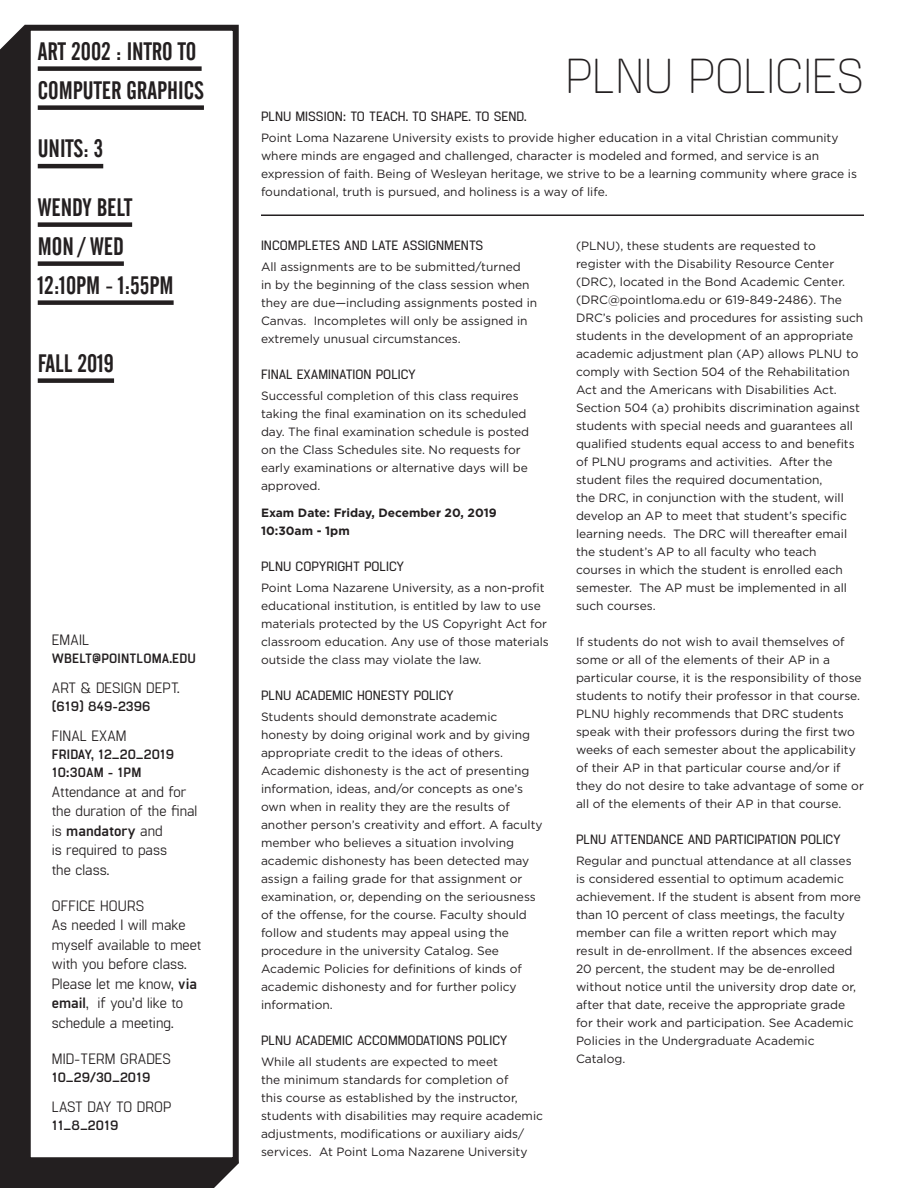
<style>
.page{position:relative;width:918px;height:1188px;background:#fff}
.page>*{position:absolute;margin:0;border:0;box-sizing:border-box;transform-origin:0 0}
.t1{font:100 49.05px "Manifold CF";letter-spacing:.01em;color:#231f20}
.t2{font:25.05px/39px "Alternate Gothic No 2 BT";color:#231f20}
.t3{font:15px/19.5px "Manifold CF";color:#231f20}
.t4{font:15px "Manifold CF";letter-spacing:-.02em;color:#231f20}
.t5{font:600 13.5px "Manifold CF";color:#231f20}
.t6{font:700 13.5px/18px "Manifold CF";color:#231f20}
.t7{font:12px/18px "Gotham";color:#231f20}
.t8{font:700 12px/18px "Gotham";color:#231f20}
.s1{font-weight:700}
</style>
<div class="page">
<div style="left:0;top:25px;width:239px;height:1163px;background:#231f20"></div>
<div style="left:28px;top:28px;width:208px;height:1132px;background:#fff"></div>
<div style="left:25px;top:25px;width:214px;height:1138px;border:6px solid #231f20"></div>
<div style="left:38px;top:66px;width:164px;height:5px;background:#231f20"></div>
<div style="left:38px;top:105px;width:166px;height:5px;background:#231f20"></div>
<hr style="left:38px;top:164px;width:65px;height:4px;background:#231f20">
<div style="left:38px;top:222px;width:94px;height:5px;background:#231f20"></div>
<div style="left:38px;top:261px;width:86px;height:5px;background:#231f20"></div>
<div style="left:38px;top:300px;width:136px;height:5px;background:#231f20"></div>
<div style="left:38px;top:378px;width:76px;height:5px;background:#231f20"></div>
<hr style="left:261px;top:214px;width:603px;height:2px;background:#231f20">
<h2 class="t2" style="left:38px;top:32px;width:168px">ART 2002 : INTRO TO<br>COMPUTER GRAPHICS</h2>
<h2 class="t2" style="left:38px;top:129px;width:67px">UNITS: 3</h2>
<h2 class="t2" style="left:38px;top:188px;width:137px">WENDY BELT<br>MON / WED<br>12:10PM - 1:55PM</h2>
<h2 class="t2" style="left:38px;top:344px;width:78px">FALL 2019</h2>
<p class="t3" style="left:52px;top:631px;width:39px">EMAIL</p>
<p class="t6" style="left:52px;top:651px;width:146px">WBELT@POINTLOMA.EDU</p>
<p class="t3" style="left:52px;top:679px;width:129px">ART &amp; DESIGN DEPT.</p>
<p class="t6" style="left:52px;top:699px;width:100px">(619) 849-2396</p>
<p class="t3" style="left:52px;top:727px;width:76px">FINAL EXAM</p>
<p class="t6" style="left:52px;top:747px;width:124px">FRIDAY, 12_20_2019<br>10:30AM - 1PM</p>
<p class="t3" style="left:52px;top:783px;width:147px">Attendance at and for the duration of the final is <span class="s1">mandatory</span> and<br>is required to pass<br>the class.</p>
<p class="t3" style="left:52px;top:897px;width:151px">OFFICE HOURS<br>As needed I will make myself available to meet with you before class.<br>Please let me know, <span class="s1">via email</span>, if you’d like to schedule a meeting.</p>
<p class="t3" style="left:52px;top:1050px;width:121px">MID-TERM GRADES</p>
<p class="t6" style="left:52px;top:1069px;width:100px">10_29/30_2019</p>
<p class="t4" style="left:52px;top:1098px;width:121px">LAST DAY TO DROP</p>
<p class="t6" style="left:52px;top:1117px;width:68px">11_8_2019</p>
<p class="t1" style="left:566px;top:48px;width:300px">PLNU POLICIES</p>
<p class="t5" style="left:261px;top:109px;width:267px">PLNU MISSION: TO TEACH. TO SHAPE. TO SEND.</p>
<p class="t7" style="left:261px;top:129px;width:598px">Point Loma Nazarene University exists to provide higher education in a vital Christian community where minds are engaged and challenged, character is modeled and formed, and service is an expression of faith. Being of Wesleyan heritage, we strive to be a learning community where grace is foundational, truth is pursued, and holiness is a way of life.</p>
<p class="t5" style="left:261px;top:238px;width:224px">INCOMPLETES AND LATE ASSIGNMENTS</p>
<p class="t7" style="left:261px;top:258px;width:278px">All assignments are to be submitted/turned<br>in by the beginning of the class session when they are due—including assignments posted in Canvas. Incompletes will only be assigned in extremely unusual circumstances.</p>
<p class="t5" style="left:261px;top:367px;width:156px">FINAL EXAMINATION POLICY</p>
<p class="t7" style="left:261px;top:387px;width:270px">Successful completion of this class requires taking the final examination on its scheduled day. The final examination schedule is posted on the Class Schedules site. No requests for early examinations or alternative days will be approved.</p>
<p class="t8" style="left:261px;top:504px;width:237px">Exam Date: Friday, December 20, 2019<br>10:30am - 1pm</p>
<p class="t5" style="left:261px;top:559px;width:145px">PLNU COPYRIGHT POLICY</p>
<p class="t7" style="left:261px;top:579px;width:289px">Point Loma Nazarene University, as a non-profit educational institution, is entitled by law to use materials protected by the US Copyright Act for classroom education. Any use of those materials outside the class may violate the law.</p>
<p class="t5" style="left:261px;top:688px;width:194px">PLNU ACADEMIC HONESTY POLICY</p>
<p class="t7" style="left:261px;top:708px;width:283px">Students should demonstrate academic honesty by doing original work and by giving appropriate credit to the ideas of others.<br>Academic dishonesty is the act of presenting information, ideas, and/or concepts as one’s own when in reality they are the results of another person’s creativity and effort. A faculty member who believes a situation involving academic dishonesty has been detected may assign a failing grade for that assignment or examination, or, depending on the seriousness of the offense, for the course. Faculty should follow and students may appeal using the procedure in the university Catalog. See Academic Policies for definitions of kinds of academic dishonesty and for further policy information.</p>
<p class="t5" style="left:261px;top:1033px;width:248px">PLNU ACADEMIC ACCOMMODATIONS POLICY</p>
<p class="t7" style="left:261px;top:1053px;width:284px">While all students are expected to meet<br>the minimum standards for completion of<br>this course as established by the instructor, students with disabilities may require academic adjustments, modifications or auxiliary aids/ services. At Point Loma Nazarene University</p>
<p class="t7" style="left:576px;top:237px;width:289px">(PLNU), these students are requested to register with the Disability Resource Center (DRC), located in the Bond Academic Center. (DRC@pointloma.edu or 619-849-2486). The DRC’s policies and procedures for assisting such students in the development of an appropriate academic adjustment plan (AP) allows PLNU to comply with Section 504 of the Rehabilitation Act and the Americans with Disabilities Act.<br>Section 504 (a) prohibits discrimination against students with special needs and guarantees all qualified students equal access to and benefits of PLNU programs and activities. After the student files the required documentation,<br>the DRC, in conjunction with the student, will develop an AP to meet that student’s specific learning needs. The DRC will thereafter email the student’s AP to all faculty who teach courses in which the student is enrolled each semester. The AP must be implemented in all such courses.</p>
<p class="t7" style="left:576px;top:633px;width:289px">If students do not wish to avail themselves of some or all of the elements of their AP in a particular course, it is the responsibility of those students to notify their professor in that course.<br>PLNU highly recommends that DRC students speak with their professors during the first two weeks of each semester about the applicability of their AP in that particular course and/or if they do not desire to take advantage of some or all of the elements of their AP in that course.</p>
<p class="t5" style="left:576px;top:832px;width:266px">PLNU ATTENDANCE AND PARTICIPATION POLICY</p>
<p class="t7" style="left:576px;top:852px;width:286px">Regular and punctual attendance at all classes is considered essential to optimum academic achievement. If the student is absent from more than 10 percent of class meetings, the faculty member can file a written report which may result in de-enrollment. If the absences exceed 20 percent, the student may be de-enrolled without notice until the university drop date or, after that date, receive the appropriate grade for their work and participation. See Academic Policies in the Undergraduate Academic Catalog.</p>
</div>
